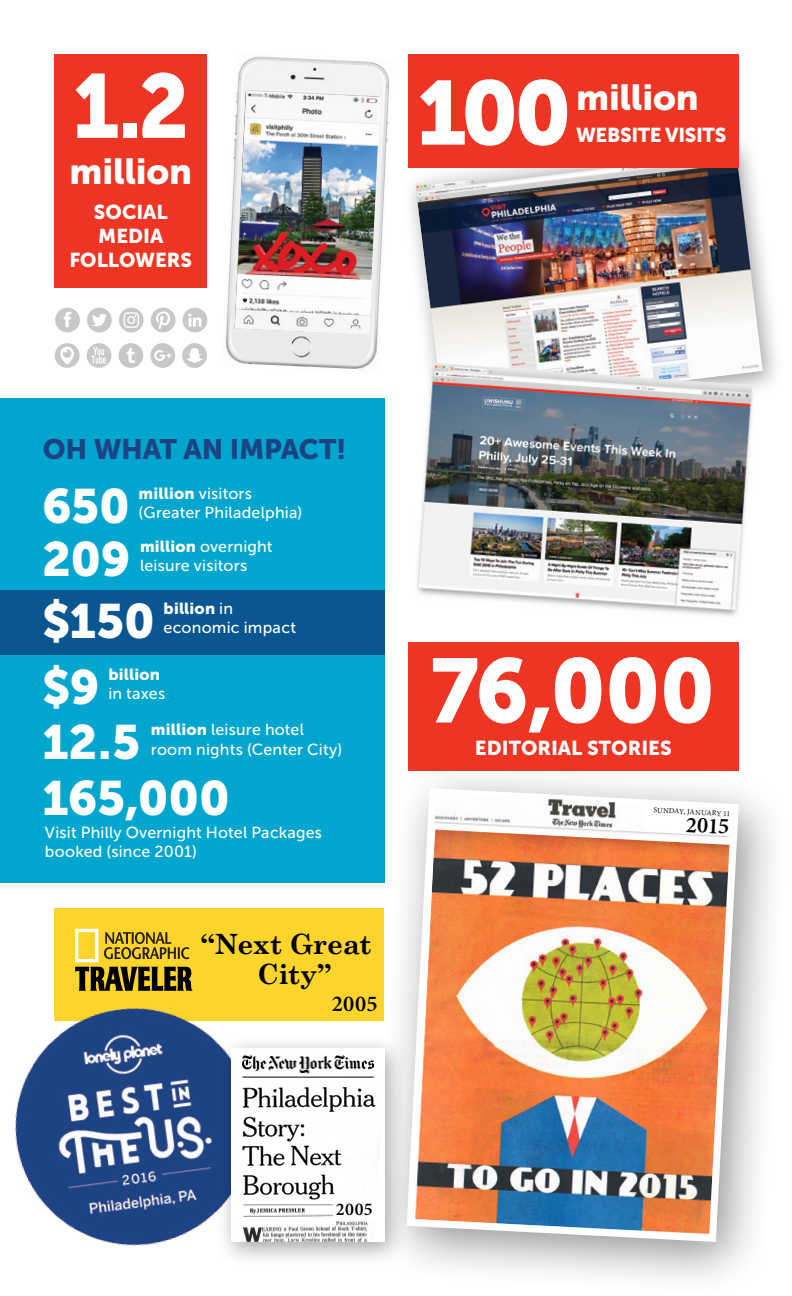
<style>
.page{position:relative;width:792px;height:1296px;background:#fff}
.page>*{position:absolute;margin:0;border:0;box-sizing:border-box;transform-origin:0 0}
.t1{font:90px "Museo Sans 900";letter-spacing:-.045em;color:#fff;scale:.96 1}
.t2{font:90px "Museo Sans 900";letter-spacing:-.045em;color:#fff;scale:.94 1}
.t3{font:90px "Museo Sans 900";letter-spacing:-.045em;color:#fff}
.t4{font:48px "Museo Sans 900";letter-spacing:-.005em;color:#fff}
.t5{font:36px "Museo Sans 900";letter-spacing:-.005em;color:#fff}
.t6{font:700 28px/30px "Century Schoolbook";letter-spacing:-.02em;color:#000;text-align:center}
.t7{font:28px "Museo Sans 900";letter-spacing:-.01em;color:#1d4385}
.t8{font:600 22.6px "Minion Pro";color:#000}
.t9{font:20px/24px "Museo Sans 900";color:#fff;text-align:center}
.t10{font:600 18px "Minion Pro";color:#000}
.t11{font:16px/19.2px "Museo Sans 500";letter-spacing:.015em;color:#fff}
.t12{font:16px "Museo Sans 900";letter-spacing:.01em;color:#fff}
.t13{font:7.6px "Minion Pro";color:#000}
.s1{font-family:"Museo Sans 900"}
.s2{font-family:"Museo Sans 500"}
</style>
<div class="page">
<div style="left:401px;top:132px;width:385px;height:303px;background:#000;opacity:.37"></div>
<img style="left:415px;top:145px;width:348px;height:211px">
<div style="left:54px;top:908px;width:330px;height:112px;background:#fbd42c"></div>
<svg style="left:75px;top:929px;width:118px;height:62px"></svg>
<div style="left:54px;top:54px;width:153px;height:234px;background:#ee3524"></div>
<svg style="left:87px;top:308px;width:25px;height:24px"></svg>
<svg style="left:55px;top:308px;width:25px;height:24px"></svg>
<svg style="left:151px;top:308px;width:24px;height:24px"></svg>
<svg style="left:183px;top:308px;width:24px;height:24px"></svg>
<svg style="left:55px;top:343px;width:25px;height:25px"></svg>
<svg style="left:87px;top:343px;width:24px;height:25px"></svg>
<svg style="left:119px;top:343px;width:24px;height:25px"></svg>
<svg style="left:150px;top:343px;width:25px;height:25px"></svg>
<svg style="left:182px;top:343px;width:25px;height:25px"></svg>
<svg style="left:119px;top:308px;width:25px;height:24px"></svg>
<div style="left:408px;top:642px;width:330px;height:128px;background:#ee3524"></div>
<div style="left:0;top:398px;width:384px;height:485px;background:#00a6ce"></div>
<img style="left:15px;top:1007px;width:256px;height:239px">
<img style="left:225px;top:56px;width:165px;height:313px">
<img style="left:235px;top:91px;width:145px;height:244px">
<div style="left:0;top:590px;width:384px;height:64px;background:#095690"></div>
<div style="left:408px;top:54px;width:330px;height:114px;background:#ee3524"></div>
<div style="left:374px;top:758px;width:417px;height:538px;background:#000;opacity:.42"></div>
<svg style="left:407px;top:788px;width:332px;height:454px"></svg>
<img style="left:415px;top:829px;width:315px;height:406px">
<svg style="left:433px;top:793px;width:301px;height:48px"></svg>
<div style="left:216px;top:1035px;width:192px;height:233px;background:#000;opacity:.36"></div>
<div style="left:231px;top:1049px;width:153px;height:193px;background:#fff"></div>
<img style="left:243px;top:1221px;width:125px;height:21px">
<img style="left:243px;top:1204px;width:90px;height:13px">
<img style="left:242px;top:1076px;width:138px;height:124px">
<img style="left:243px;top:1055px;width:130px;height:18px">
<hr style="left:243px;top:1077px;width:131px;height:1px;background:#000">
<img style="left:407px;top:356px;width:356px;height:260px">
<h1 class="t2" style="left:73px;top:55px;width:125px">1.2</h1>
<h3 class="t5" style="left:70px;top:151px;width:124px">million</h3>
<p class="t9" style="left:69px;top:200px;width:124px">SOCIAL<br>MEDIA<br>FOLLOWERS</p>
<h1 class="t3" style="left:417px;top:62px;width:156px">100</h1>
<h3 class="t5" style="left:576px;top:77px;width:124px">million</h3>
<p class="t9" style="left:576px;top:123px;width:152px">WEBSITE VISITS</p>
<h3 class="t7" style="left:43px;top:433px;width:305px">OH WHAT AN IMPACT!</h3>
<h2 class="t4" style="left:42px;top:479px;width:89px">650</h2>
<p class="t11" style="left:139px;top:484px;width:165px"><span class="s1">million</span> visitors (Greater Philadelphia)</p>
<h2 class="t4" style="left:42px;top:532px;width:90px">209</h2>
<p class="t11" style="left:140px;top:537px;width:134px"><span class="s1">million</span> overnight leisure visitors</p>
<h2 class="t4" style="left:42px;top:594px;width:114px">$150</h2>
<p class="t12" style="left:164px;top:599px;width:71px">billion <span class="s2">in</span></p>
<p class="t11" style="left:164px;top:618px;width:134px">economic impact</p>
<h2 class="t4" style="left:42px;top:660px;width:59px">$9</h2>
<p class="t12" style="left:108px;top:665px;width:53px">billion</p>
<p class="t11" style="left:108px;top:684px;width:58px">in taxes</p>
<h2 class="t4" style="left:42px;top:715px;width:100px">12.5</h2>
<p class="t11" style="left:151px;top:720px;width:193px"><span class="s1">million</span> leisure hotel room nights (Center City)</p>
<h2 class="t4" style="left:42px;top:771px;width:189px">165,000</h2>
<p class="t11" style="left:45px;top:823px;width:279px">Visit Philly Overnight Hotel Packages booked (since 2001)</p>
<h3 class="t6" style="left:201px;top:929px;width:172px">“Next Great<br>City”</h3>
<h3 class="t8" style="left:332px;top:988px;width:47px">2005</h3>
<h1 class="t1" style="left:430px;top:640px;width:298px">76,000</h1>
<p class="t9" style="left:475px;top:736px;width:198px">EDITORIAL STORIES</p>
<p class="t13" style="left:654px;top:805px;width:78px;rotate:3deg">SUNDAY, JANUARY 11</p>
<h3 class="t8" style="left:687px;top:809px;width:45px;rotate:3deg">2015</h3>
<p class="t10" style="left:336px;top:1197px;width:38px">2005</p>
</div>
